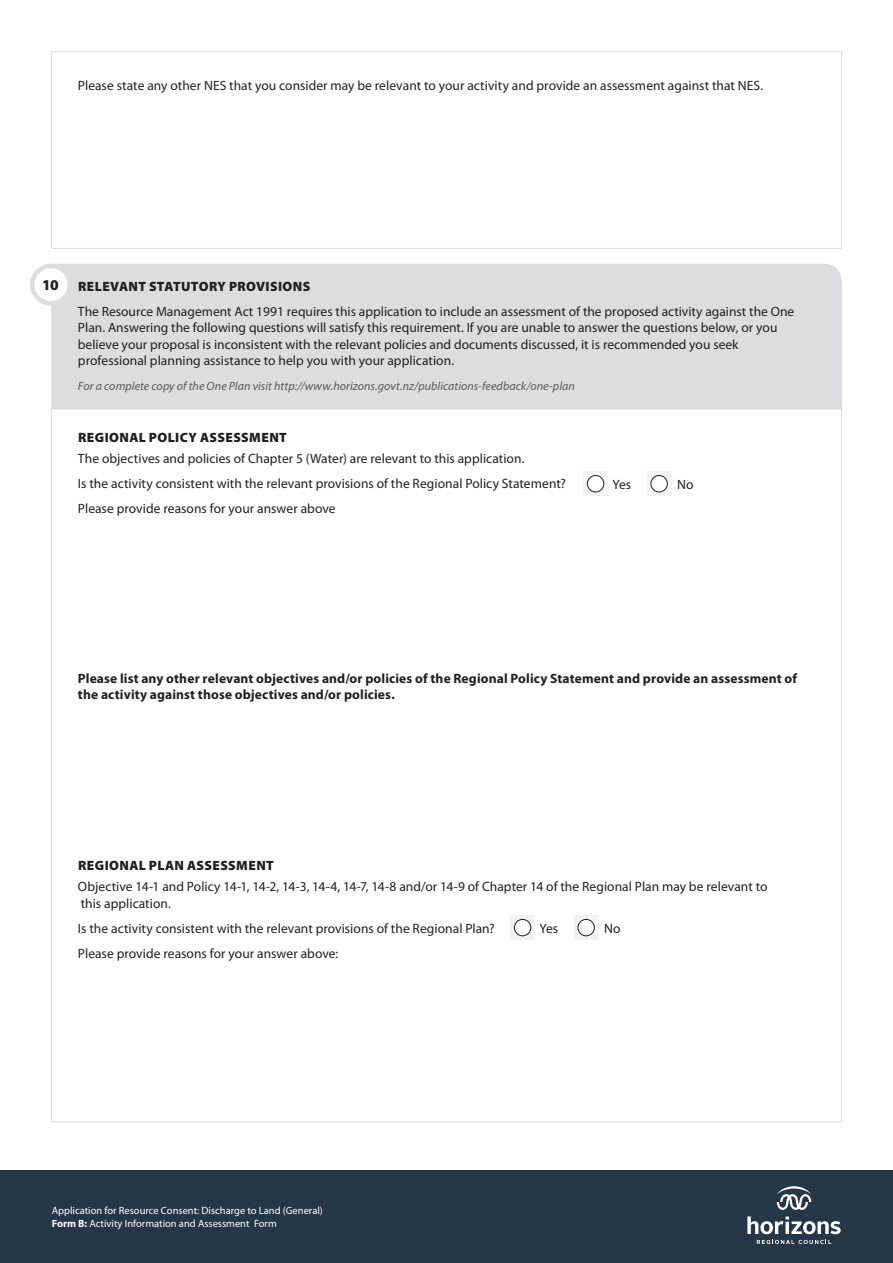
<style>
.page{position:relative;width:893px;height:1263px;background:#fff}
.page>*{position:absolute;margin:0;border:0;box-sizing:border-box;transform-origin:0 0}
.t1{font:900 15px "Myriad Pro";color:#231f20}
.t2{font:13.5px/16.5px "Myriad Pro";color:#231f20}
.t3{font:700 13.5px/16.5px "Myriad Pro";letter-spacing:.01em;color:#231f20}
.t4{font:900 13.5px "Myriad Pro";letter-spacing:.03em;color:#231f20}
.t5{font:italic 12px "Myriad Pro";letter-spacing:.005em;color:#57585a}
.t6{font:10.5px/13.5px "Myriad Pro";color:#fff}
.s1{font-weight:700}
</style>
<div class="page">
<div style="left:0;top:1170px;width:893px;height:93px;background:#253646"></div>
<svg style="left:757px;top:1240px;width:74px;height:4px"></svg>
<svg style="left:747px;top:1216px;width:94px;height:18px"></svg>
<svg style="left:777px;top:1186px;width:34px;height:24px"></svg>
<div style="left:52px;top:264px;width:790px;height:146px;background:#dcdddf"></div>
<div style="left:32px;top:266px;width:38px;height:37px;background:#fff;border-radius:50%"></div>
<div style="left:30px;top:264px;width:42px;height:42px;border:4px solid #dcdddf;border-radius:50%"></div>
<div style="left:51px;top:51px;width:791px;height:198px;border:1px solid #dcdddf"></div>
<div style="left:583px;top:471px;width:25px;height:25px;background:#f2f3f4"></div>
<div style="left:587px;top:475px;width:17px;height:17px;background:#fff;border-radius:50%"></div>
<div style="left:587px;top:475px;width:17px;height:17px;border:1px solid #231f20;border-radius:50%"></div>
<div style="left:647px;top:471px;width:24px;height:25px;background:#f2f3f4"></div>
<div style="left:651px;top:475px;width:16px;height:17px;background:#fff;border-radius:50%"></div>
<div style="left:651px;top:475px;width:17px;height:17px;border:1px solid #231f20;border-radius:50%"></div>
<div style="left:510px;top:915px;width:25px;height:25px;background:#f2f3f4"></div>
<div style="left:514px;top:919px;width:17px;height:17px;background:#fff;border-radius:50%"></div>
<div style="left:514px;top:919px;width:17px;height:17px;border:1px solid #231f20;border-radius:50%"></div>
<div style="left:574px;top:915px;width:24px;height:25px;background:#f2f3f4"></div>
<div style="left:578px;top:919px;width:16px;height:17px;background:#fff;border-radius:50%"></div>
<div style="left:578px;top:919px;width:17px;height:17px;border:1px solid #231f20;border-radius:50%"></div>
<p class="t2" style="left:78px;top:77px;width:687px">Please state any other NES that you consider may be relevant to your activity and provide an assessment against that NES.</p>
<p class="t1" style="left:42px;top:275px;width:18px">10</p>
<p class="t4" style="left:78px;top:278px;width:234px">RELEVANT STATUTORY PROVISIONS</p>
<p class="t2" style="left:78px;top:303px;width:718px">The Resource Management Act 1991 requires this application to include an assessment of the proposed activity against the One Plan. Answering the following questions will satisfy this requirement. If you are unable to answer the questions below, or you believe your proposal is inconsistent with the relevant policies and documents discussed, it is recommended you seek professional planning assistance to help you with your application.</p>
<p class="t5" style="left:78px;top:379px;width:498px">For a complete copy of the One Plan visit http://www.horizons.govt.nz/publications-feedback/one-plan</p>
<p class="t4" style="left:78px;top:429px;width:210px">REGIONAL POLICY ASSESSMENT</p>
<p class="t2" style="left:78px;top:450px;width:448px">The objectives and policies of Chapter 5 (Water) are relevant to this application.</p>
<p class="t2" style="left:78px;top:475px;width:490px">Is the activity consistent with the relevant provisions of the Regional Policy Statement?</p>
<p class="t2" style="left:78px;top:500px;width:259px">Please provide reasons for your answer above</p>
<p class="t2" style="left:612px;top:476px;width:20px">Yes</p>
<p class="t2" style="left:677px;top:476px;width:18px">No</p>
<p class="t3" style="left:78px;top:669px;width:720px">Please list any other relevant objectives and/or policies of the Regional Policy Statement and provide an assessment of the activity against those objectives and/or policies.</p>
<p class="t4" style="left:78px;top:857px;width:197px">REGIONAL PLAN ASSESSMENT</p>
<p class="t2" style="left:78px;top:878px;width:691px">Objective 14-1 and Policy 14-1, 14-2, 14-3, 14-4, 14-7, 14-8 and/or 14-9 of Chapter 14 of the Regional Plan may be relevant to this application.</p>
<p class="t2" style="left:78px;top:920px;width:418px">Is the activity consistent with the relevant provisions of the Regional Plan?</p>
<p class="t2" style="left:78px;top:945px;width:262px">Please provide reasons for your answer above:</p>
<p class="t2" style="left:539px;top:920px;width:20px">Yes</p>
<p class="t2" style="left:604px;top:920px;width:18px">No</p>
<p class="t6" style="left:52px;top:1203px;width:273px">Application for Resource Consent: Discharge to Land (General)<br><span class="s1">Form B:</span> Activity Information and Assessment Form</p>
</div>
